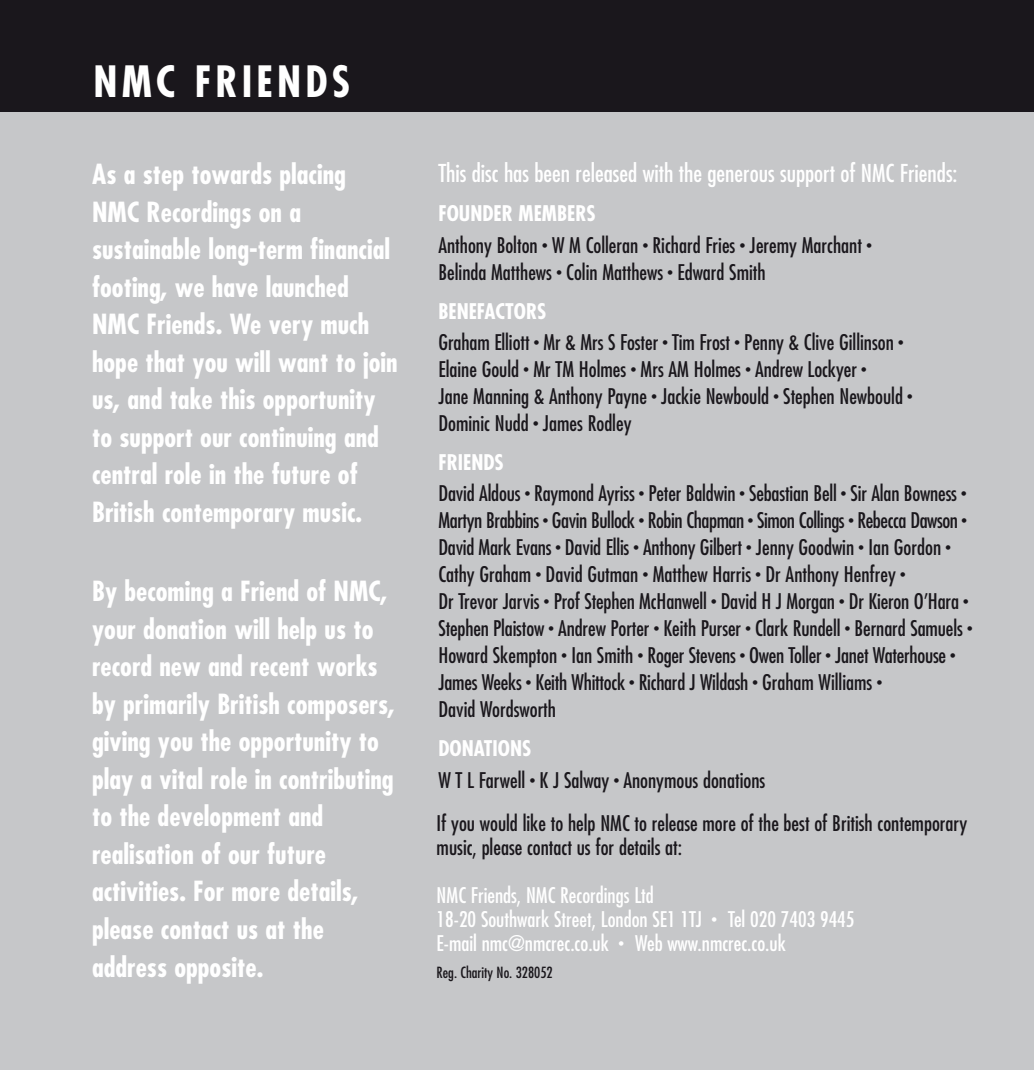
<style>
.page{position:relative;width:1034px;height:1070px;background:#fff}
.page>*{position:absolute;margin:0;border:0;box-sizing:border-box;transform-origin:0 0}
.t1{font:700 condensed 42px "Futura";letter-spacing:.1em;color:#fff}
.t2{font:700 condensed 27px/37.5px "Futura";color:#fff}
.t3{font:condensed 24px "Futura";color:#fff}
.t4{font:condensed 21px/27px "Futura";color:#1a171c}
.t5{font:condensed 21px/24px "Futura";color:#fff}
.t6{font:condensed 15px "Futura";color:#1a171c}
.s1{font-weight:700;color:#fff}
.s2{font-size:12px}
.s3{font-weight:300;font-size:12px}
</style>
<div class="page">
<div style="left:0;top:49px;width:1034px;height:1020px;background:#c6c7c9"></div>
<div style="left:0;top:0;width:1034px;height:112px;background:#1a171c"></div>
<h1 class="t1" style="left:94px;top:63px;width:258px">NMC FRIENDS</h1>
<p class="t2" style="left:92px;top:158px;width:307px">As a step towards placing<br>NMC Recordings on a sustainable long-term financial footing, we have launched<br>NMC Friends. We very much hope that you will want to join us, and take this opportunity to support our continuing and central role in the future of<br>British contemporary music.</p>
<p class="t2" style="left:92px;top:575px;width:304px">By becoming a Friend of NMC, your donation will help us to record new and recent works by primarily British composers, giving you the opportunity to play a vital role in contributing to the development and realisation of our future activities. For more details, please contact us at the address opposite.</p>
<p class="t3" style="left:438px;top:162px;width:520px">This disc has been released with the generous support of NMC Friends:</p>
<p class="t4" style="left:438px;top:199px;width:434px;line-height:31.2px"><span class="s1">FOUNDER MEMBERS<br></span>Anthony Bolton <span class="s2">•</span> W M Colleran <span class="s2">•</span> Richard Fries <span class="s2">•</span> Jeremy Marchant <span class="s2">•</span></p>
<p class="t4" style="left:438px;top:254px;width:329px;line-height:39px">Belinda Matthews <span class="s2">•</span> Colin Matthews <span class="s2">•</span> Edward Smith<br><span class="s1">BENEFACTORS</span></p>
<p class="t4" style="left:438px;top:330px;width:475px">Graham Elliott <span class="s2">•</span> Mr &amp; Mrs S Foster <span class="s2">•</span> Tim Frost <span class="s2">•</span> Penny &amp; Clive Gillinson <span class="s2">• </span>Elaine Gould <span class="s2">•</span> Mr TM Holmes <span class="s2">•</span> Mrs AM Holmes <span class="s2">•</span> Andrew Lockyer <span class="s2">•<br></span>Jane Manning &amp; Anthony Payne <span class="s2">•</span> Jackie Newbould <span class="s2">•</span> Stephen Newbould <span class="s2">• </span>Dominic Nudd <span class="s2">•</span> James Rodley</p>
<p class="t4" style="left:438px;top:448px;width:529px;line-height:31.2px"><span class="s1">FRIENDS<br></span>David Aldous <span class="s2">•</span> Raymond Ayriss <span class="s2">•</span> Peter Baldwin <span class="s2">•</span> Sebastian Bell <span class="s2">•</span> Sir Alan Bowness <span class="s2">•</span></p>
<p class="t4" style="left:438px;top:508px;width:535px">Martyn Brabbins <span class="s2">•</span> Gavin Bullock <span class="s2">•</span> Robin Chapman <span class="s2">•</span> Simon Collings <span class="s2">•</span> Rebecca Dawson <span class="s2">• </span>David Mark Evans <span class="s2">•</span> David Ellis <span class="s2">•</span> Anthony Gilbert <span class="s2">•</span> Jenny Goodwin <span class="s2">•</span> Ian Gordon <span class="s2">• </span>Cathy Graham <span class="s2">•</span> David Gutman <span class="s2">•</span> Matthew Harris <span class="s2">•</span> Dr Anthony Henfrey <span class="s2">•<br></span>Dr Trevor Jarvis <span class="s2">•</span> Prof Stephen McHanwell <span class="s2">•</span> David H J Morgan <span class="s2">•</span> Dr Kieron O’Hara <span class="s2">• </span>Stephen Plaistow <span class="s2">•</span> Andrew Porter <span class="s2">•</span> Keith Purser <span class="s2">•</span> Clark Rundell <span class="s2">•</span> Bernard Samuels <span class="s2">• </span>Howard Skempton <span class="s2">•</span> Ian Smith <span class="s2">•</span> Roger Stevens <span class="s2">•</span> Owen Toller <span class="s2">•</span> Janet Waterhouse <span class="s2">• </span>James Weeks <span class="s2">•</span> Keith Whittock <span class="s2">•</span> Richard J Wildash <span class="s2">•</span> Graham Williams <span class="s2">•<br></span>David Wordsworth</p>
<p class="t4" style="left:438px;top:734px;width:328px;line-height:31.2px"><span class="s1">DONATIONS<br></span>W T L Farwell <span class="s2">•</span> K J Salway <span class="s2">•</span> Anonymous donations</p>
<p class="t4" style="left:436px;top:812px;width:532px;line-height:24px">If you would like to help NMC to release more of the best of British contemporary music, please contact us for details at:</p>
<p class="t5" style="left:436px;top:884px;width:419px">NMC Friends, NMC Recordings Ltd<br>18-20 Southwark Street, London SE1 1TJ <span class="s3">•</span> Tel 020 7403 9445<br>E-mail nmc@nmcrec.co.uk <span class="s3">•</span> Web www.nmcrec.co.uk</p>
<p class="t6" style="left:436px;top:965px;width:118px">Reg. Charity No. 328052</p>
</div>
